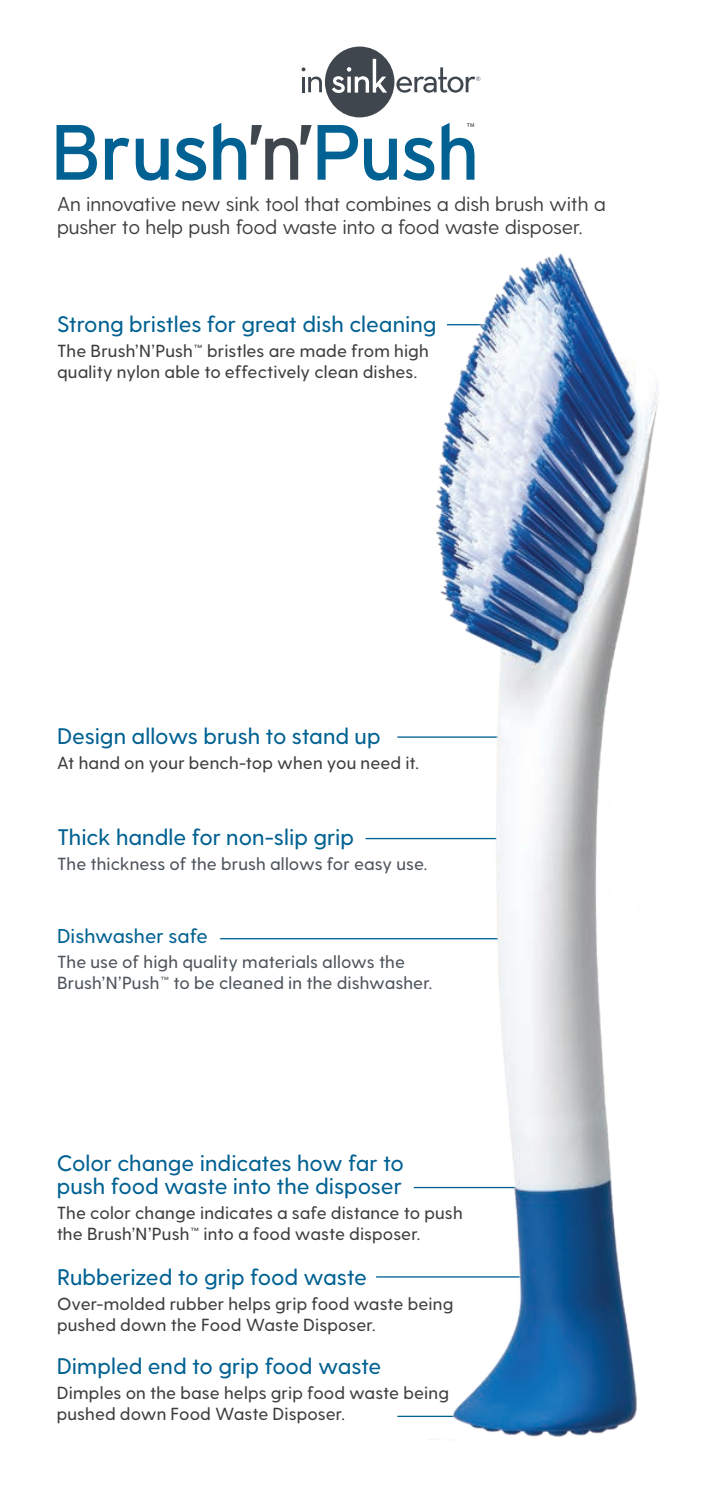
<style>
.page{position:relative;width:709px;height:1489px;background:#fff}
.page>*{position:absolute;margin:0;border:0;box-sizing:border-box;transform-origin:0 0}
.t1{font:78px "Interstate";letter-spacing:-.04em;color:#006192}
.t2{font:500 22.5px "Greycliff CF";color:#006192}
.t3{font:20px/22.5px "Greycliff CF";letter-spacing:-.01em;color:#3e3e3f}
.t4{font:500 20px "Greycliff CF";color:#006192}
.t5{font:500 17.5px/21px "Greycliff CF";letter-spacing:.005em;color:#3e3e3f}
.t6{font:500 17.5px/21px "Greycliff CF";letter-spacing:.005em;color:#4d545b}
.t7{font:5.5px "Interstate";color:#3f464d}
.s1{color:#3f464d}
</style>
<div class="page">
<hr style="left:365px;top:837px;width:172px;height:2px;background:#006192">
<hr style="left:414px;top:1186px;width:131px;height:2px;background:#006192">
<hr style="left:376px;top:1276px;width:196px;height:1px;background:#006192">
<hr style="left:397px;top:1415px;width:119px;height:1px;background:#006192">
<hr style="left:397px;top:736px;width:140px;height:1px;background:#006192">
<hr style="left:220px;top:938px;width:325px;height:1px;background:#006192">
<svg style="left:301px;top:47px;width:179px;height:70px"></svg>
<img style="left:427px;top:253px;width:232px;height:1184px">
<p class="t1" style="left:49px;top:108px;width:432px">Brush<span class="s1">’n’</span>Push</p>
<p class="t7" style="left:467px;top:122px;width:9px">TM</p>
<p class="t3" style="left:57px;top:193px;width:550px">An innovative new sink tool that combines a dish brush with a pusher to help push food waste into a food waste disposer.</p>
<p class="t2" style="left:57px;top:311px;width:381px">Strong bristles for great dish cleaning</p>
<p class="t5" style="left:57px;top:341px;width:373px">The Brush’N’Push™ bristles are made from high quality nylon able to effectively clean dishes.</p>
<p class="t2" style="left:57px;top:722px;width:325px">Design allows brush to stand up</p>
<p class="t5" style="left:57px;top:752px;width:363px">At hand on your bench-top when you need it.</p>
<p class="t2" style="left:57px;top:823px;width:299px">Thick handle for non-slip grip</p>
<p class="t6" style="left:57px;top:853px;width:372px">The thickness of the brush allows for easy use.</p>
<p class="t4" style="left:57px;top:924px;width:152px">Dishwasher safe</p>
<p class="t6" style="left:57px;top:951px;width:377px">The use of high quality materials allows the<br>Brush’N’Push™ to be cleaned in the dishwasher.</p>
<p class="t2" style="left:57px;top:1149px;width:349px">Color change indicates how far to</p>
<p class="t2" style="left:57px;top:1172px;width:346px">push food waste into the disposer</p>
<p class="t5" style="left:57px;top:1202px;width:407px">The color change indicates a safe distance to push the Brush’N’Push™ into a food waste disposer.</p>
<p class="t2" style="left:57px;top:1263px;width:311px">Rubberized to grip food waste</p>
<p class="t5" style="left:57px;top:1293px;width:398px">Over-molded rubber helps grip food waste being pushed down the Food Waste Disposer.</p>
<p class="t2" style="left:57px;top:1353px;width:326px">Dimpled end to grip food waste</p>
<p class="t5" style="left:57px;top:1382px;width:394px">Dimples on the base helps grip food waste being pushed down Food Waste Disposer.</p>
</div>
